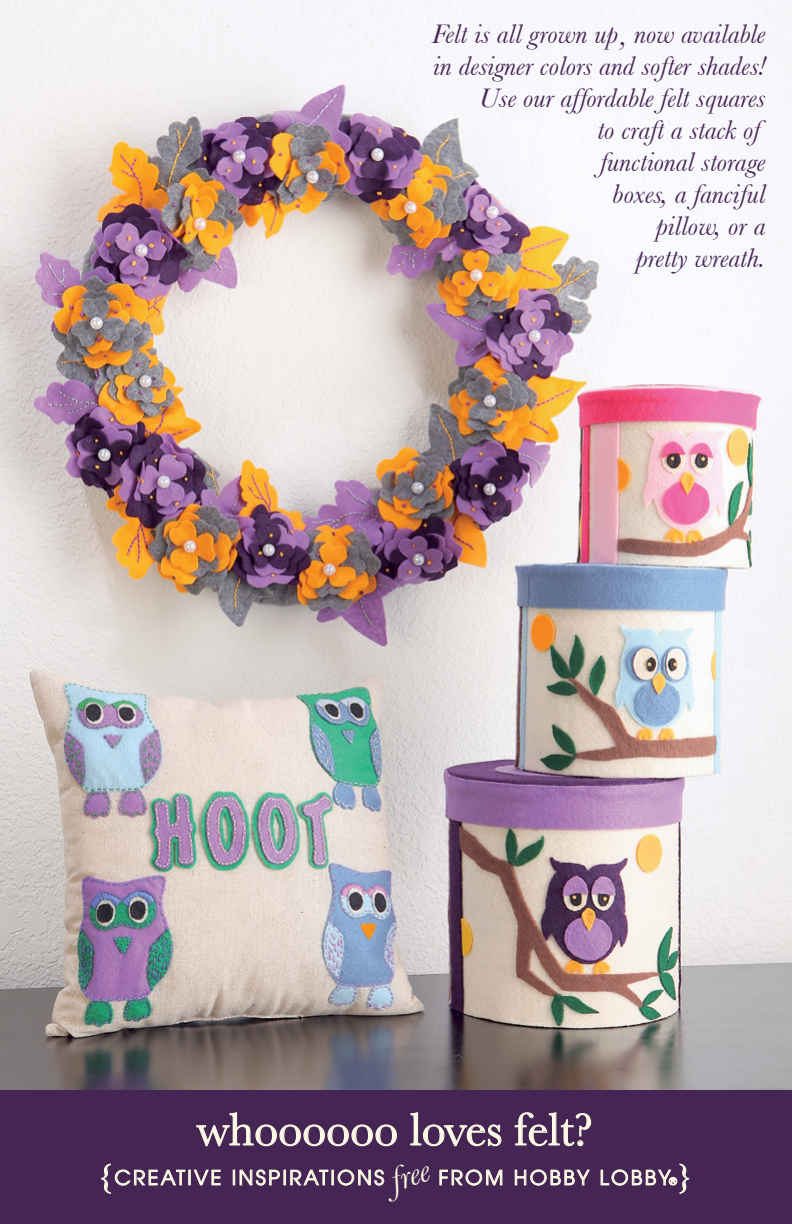
<style>
.page{position:relative;width:792px;height:1224px;background:#fff}
.page>*{position:absolute;margin:0;border:0;box-sizing:border-box;transform-origin:0 0}
.t1{font:48px "Baskerville";color:#fffde7}
.t2{font:italic 36px "Baskerville";color:#fffde7}
.t3{font:32px "Bell";color:#fffde7}
.t4{font:italic 28px/32px "Baskerville";color:#452553;text-align:right}
.t5{font:20px "Avant Garde";letter-spacing:.12em;color:#fffde7}
.t6{font:10px "Avant Garde";color:#fffde7}
.s1{font-family:"Bell";font-size:32px}
</style>
<div class="page">
<img style="left:0;top:0;width:792px;height:1090px">
<div style="left:0;top:1090px;width:792px;height:134px;background:#452553"></div>
<svg style="left:196px;top:1112px;width:201px;height:35px"></svg>
<svg style="left:410px;top:1112px;width:92px;height:35px"></svg>
<svg style="left:515px;top:1112px;width:76px;height:34px"></svg>
<svg style="left:101px;top:1164px;width:120px;height:29px"></svg>
<svg style="left:233px;top:1169px;width:151px;height:17px"></svg>
<svg style="left:440px;top:1169px;width:62px;height:17px"></svg>
<svg style="left:515px;top:1169px;width:75px;height:17px"></svg>
<svg style="left:601px;top:1164px;width:88px;height:30px"></svg>
<p class="t4" style="left:432px;top:18px;width:335px">Felt is all grown up, now available in designer colors and softer shades!<br>Use our affordable felt squares<br>to craft a stack of<br>functional storage<br>boxes, a fanciful<br>pillow, or a<br>pretty wreath.</p>
<h1 class="t1" style="left:197px;top:1101px;width:398px">whoooooo loves felt?</h1>
<p class="t5" style="left:97px;top:1166px;width:289px"><span class="s1">{</span>CREATIVE INSPIRATIONS</p>
<p class="t5" style="left:439px;top:1166px;width:233px">FROM HOBBY LOBBY</p>
<p class="t2" style="left:385px;top:1160px;width:41px;rotate:-18deg">free</p>
<p class="t3" style="left:677px;top:1156px;width:17px">}</p>
<p class="t6" style="left:669px;top:1175px;width:9px">®</p>
</div>
